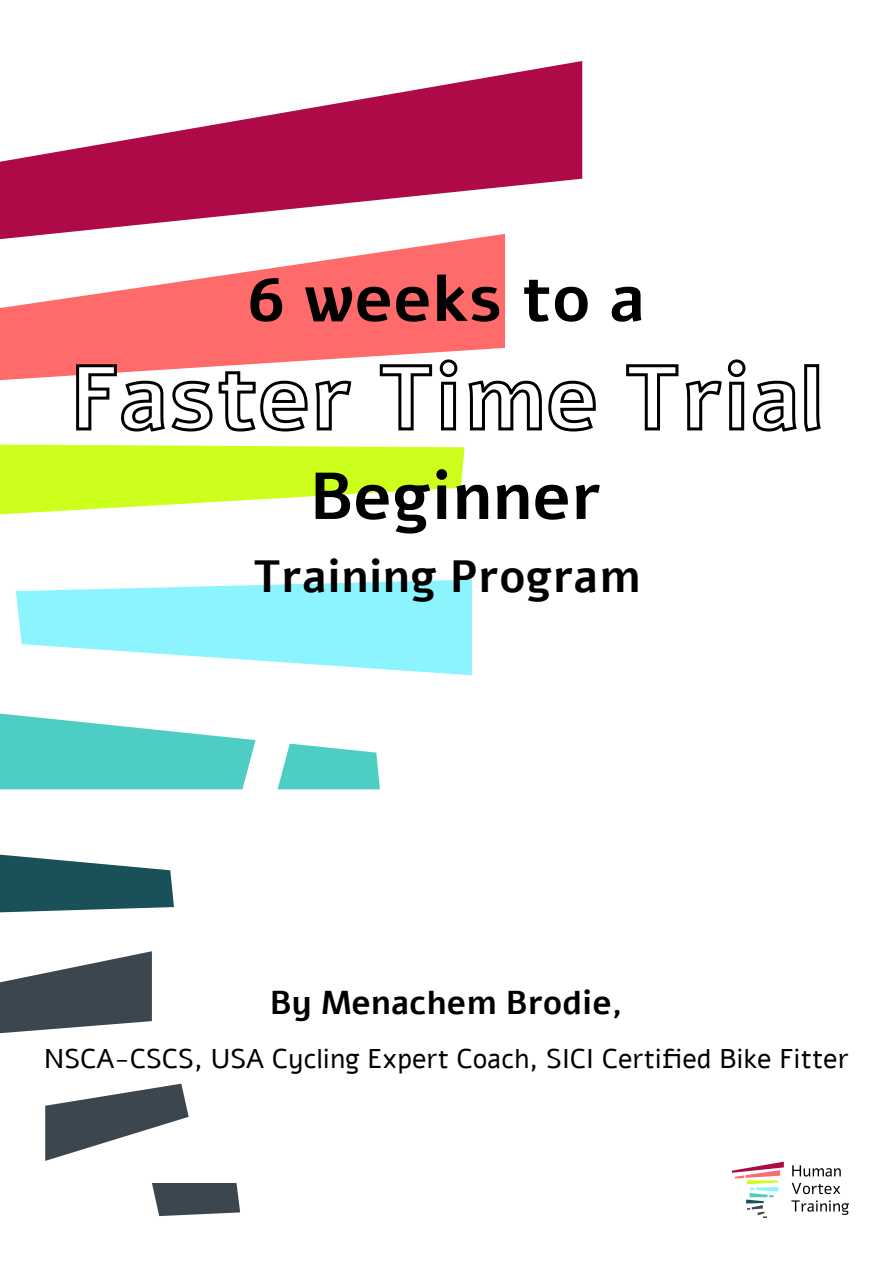
<style>
.page{position:relative;width:893px;height:1263px;background:#fff}
.page>*{position:absolute;margin:0;border:0;box-sizing:border-box;transform-origin:0 0}
.t1{font:700 66px "Alef";color:#000}
.t2{font:700 45px "Alef";color:#000}
.t3{font:700 33px "Alef";color:#000}
.t4{font:27px "Alef";color:#000}
</style>
<div class="page">
<svg style="left:0;top:61px;width:582px;height:173px;fill:#ae0a48"></svg>
<svg style="left:0;top:234px;width:505px;height:123px;fill:#ff6b6b"></svg>
<svg style="left:0;top:951px;width:152px;height:82px"></svg>
<svg style="left:45px;top:1084px;width:144px;height:77px"></svg>
<svg style="left:152px;top:1183px;width:88px;height:33px;background:#505961"></svg>
<svg style="left:732px;top:1162px;width:52px;height:56px"></svg>
<svg style="left:792px;top:1165px;width:49px;height:11px"></svg>
<svg style="left:792px;top:1183px;width:48px;height:11px"></svg>
<svg style="left:791px;top:1200px;width:58px;height:15px"></svg>
<svg style="left:0;top:357px;width:596px;height:555px"></svg>
<svg style="left:626px;top:359px;width:195px;height:73px"></svg>
<h1 class="t1" style="left:247px;top:254px;width:400px">6 weeks to a</h1>
<h1 class="t1" style="left:310px;top:452px;width:293px">Beginner</h1>
<h2 class="t2" style="left:253px;top:547px;width:389px">Training Program</h2>
<p class="t3" style="left:270px;top:980px;width:355px">By Menachem Brodie,</p>
<p class="t4" style="left:44px;top:1040px;width:806px">NSCA-CSCS, USA Cycling Expert Coach, SICI Certified Bike Fitter</p>
</div>
